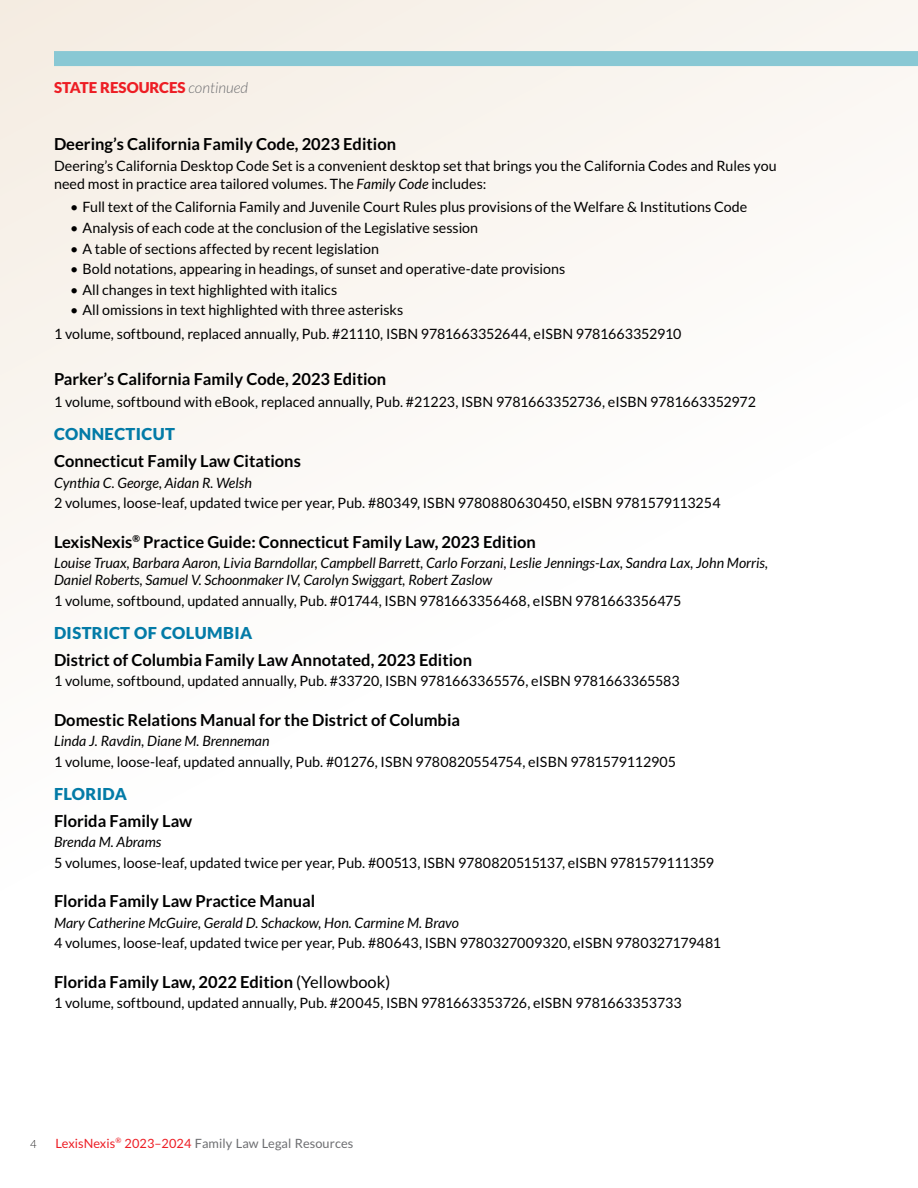
<style>
.page{position:relative;width:918px;height:1188px;background:#fff}
.page>*{position:absolute;margin:0;border:0;box-sizing:border-box;transform-origin:0 0}
.Elite_book_title{font:700 16.5px "Lato";color:#000}
.sub_section{font:900 16.5px "Lato";letter-spacing:.025em;color:#037ba7}
.section_continued{font:900 15px "Lato";color:#ed1d24}
.isbn{font:14.25px/17.1px "Lato";color:#000}
.author{font:italic 14.25px/17.1px "Lato";color:#000}
.t1{font:12.75px "Lato";letter-spacing:.005em;color:#6d6e71}
.t2{font:300 11.25px "Lato";color:#292829}
.s1{font-weight:300;font-style:italic;color:#6d6e71}
.s2{font-style:italic}
.s3{font-weight:400}
.s4{color:#ed1d24}
</style>
<div class="page">
<div style="left:0;top:0;width:918px;height:1188px;background:linear-gradient(to bottom,#f8f3ed,#fff)"></div>
<div style="left:54px;top:51px;width:864px;height:15px;background:#89c8d4"></div>
<p class="section_continued" style="left:54px;top:79px;width:196px">STATE RESOURCES <span class="s1">continued</span></p>
<p class="Elite_book_title" style="left:54px;top:134px;width:344px">Deering’s California Family Code, 2023 Edition</p>
<p class="isbn" style="left:54px;top:158px;width:724px">Deering’s California Desktop Code Set is a convenient desktop set that brings you the California Codes and Rules you need most in practice area tailored volumes. The <span class="s2">Family Code</span> includes:</p>
<p class="isbn" style="left:70px;top:199px;width:679px">• Full text of the California Family and Juvenile Court Rules plus provisions of the Welfare &amp; Institutions Code</p>
<p class="isbn" style="left:70px;top:219px;width:409px">• Analysis of each code at the conclusion of the Legislative session</p>
<p class="isbn" style="left:70px;top:240px;width:310px">• A table of sections affected by recent legislation</p>
<p class="isbn" style="left:70px;top:260px;width:497px">• Bold notations, appearing in headings, of sunset and operative-date provisions</p>
<p class="isbn" style="left:70px;top:281px;width:269px">• All changes in text highlighted with italics</p>
<p class="isbn" style="left:70px;top:302px;width:335px">• All omissions in text highlighted with three asterisks</p>
<p class="isbn" style="left:54px;top:326px;width:629px">1 volume, softbound, replaced annually, Pub. #21110, ISBN 9781663352644, eISBN 9781663352910</p>
<p class="Elite_book_title" style="left:54px;top:370px;width:334px">Parker’s California Family Code, 2023 Edition</p>
<p class="isbn" style="left:54px;top:393px;width:703px">1 volume, softbound with eBook, replaced annually, Pub. #21223, ISBN 9781663352736, eISBN 9781663352972</p>
<p class="sub_section" style="left:54px;top:425px;width:123px">CONNECTICUT</p>
<p class="Elite_book_title" style="left:54px;top:452px;width:248px">Connecticut Family Law Citations</p>
<p class="author" style="left:54px;top:474px;width:199px">Cynthia C. George, Aidan R. Welsh</p>
<p class="isbn" style="left:54px;top:494px;width:668px">2 volumes, loose-leaf, updated twice per year, Pub. #80349, ISBN 9780880630450, eISBN 9781579113254</p>
<p class="Elite_book_title" style="left:54px;top:532px;width:483px">LexisNexis<sup>®</sup> Practice Guide: Connecticut Family Law, 2023 Edition</p>
<p class="author" style="left:54px;top:555px;width:716px">Louise Truax, Barbara Aaron, Livia Barndollar, Campbell Barrett, Carlo Forzani, Leslie Jennings-Lax, Sandra Lax, John Morris,<br>Daniel Roberts, Samuel V. Schoonmaker IV, Carolyn Swiggart, Robert Zaslow</p>
<p class="isbn" style="left:54px;top:592px;width:629px">1 volume, softbound, updated annually, Pub. #01744, ISBN 9781663356468, eISBN 9781663356475</p>
<p class="sub_section" style="left:54px;top:623px;width:200px">DISTRICT OF COLUMBIA</p>
<p class="Elite_book_title" style="left:54px;top:650px;width:420px">District of Columbia Family Law Annotated, 2023 Edition</p>
<p class="isbn" style="left:54px;top:672px;width:627px">1 volume, softbound, updated annually, Pub. #33720, ISBN 9781663365576, eISBN 9781663365583</p>
<p class="Elite_book_title" style="left:54px;top:710px;width:408px">Domestic Relations Manual for the District of Columbia</p>
<p class="author" style="left:54px;top:733px;width:217px">Linda J. Ravdin, Diane M. Brenneman</p>
<p class="isbn" style="left:54px;top:753px;width:624px">1 volume, loose-leaf, updated annually, Pub. #01276, ISBN 9780820554754, eISBN 9781579112905</p>
<p class="sub_section" style="left:54px;top:784px;width:74px">FLORIDA</p>
<p class="Elite_book_title" style="left:54px;top:811px;width:140px">Florida Family Law</p>
<p class="author" style="left:54px;top:834px;width:109px">Brenda M. Abrams</p>
<p class="isbn" style="left:54px;top:854px;width:662px">5 volumes, loose-leaf, updated twice per year, Pub. #00513, ISBN 9780820515137, eISBN 9781579111359</p>
<p class="Elite_book_title" style="left:54px;top:892px;width:263px">Florida Family Law Practice Manual</p>
<p class="author" style="left:54px;top:915px;width:407px">Mary Catherine McGuire, Gerald D. Schackow, Hon. Carmine M. Bravo</p>
<p class="isbn" style="left:54px;top:935px;width:669px">4 volumes, loose-leaf, updated twice per year, Pub. #80643, ISBN 9780327009320, eISBN 9780327179481</p>
<p class="Elite_book_title" style="left:54px;top:972px;width:338px">Florida Family Law, 2022 Edition <span class="s3">(Yellowbook)</span></p>
<p class="isbn" style="left:54px;top:995px;width:629px">1 volume, softbound, updated annually, Pub. #20045, ISBN 9781663353726, eISBN 9781663353733</p>
<p class="t2" style="left:30px;top:1138px;width:8px">4</p>
<p class="t1" style="left:56px;top:1136px;width:299px"><span class="s4">LexisNexis</span><sup>®</sup> <span class="s4">2023–2024</span> Family Law Legal Resources</p>
</div>
